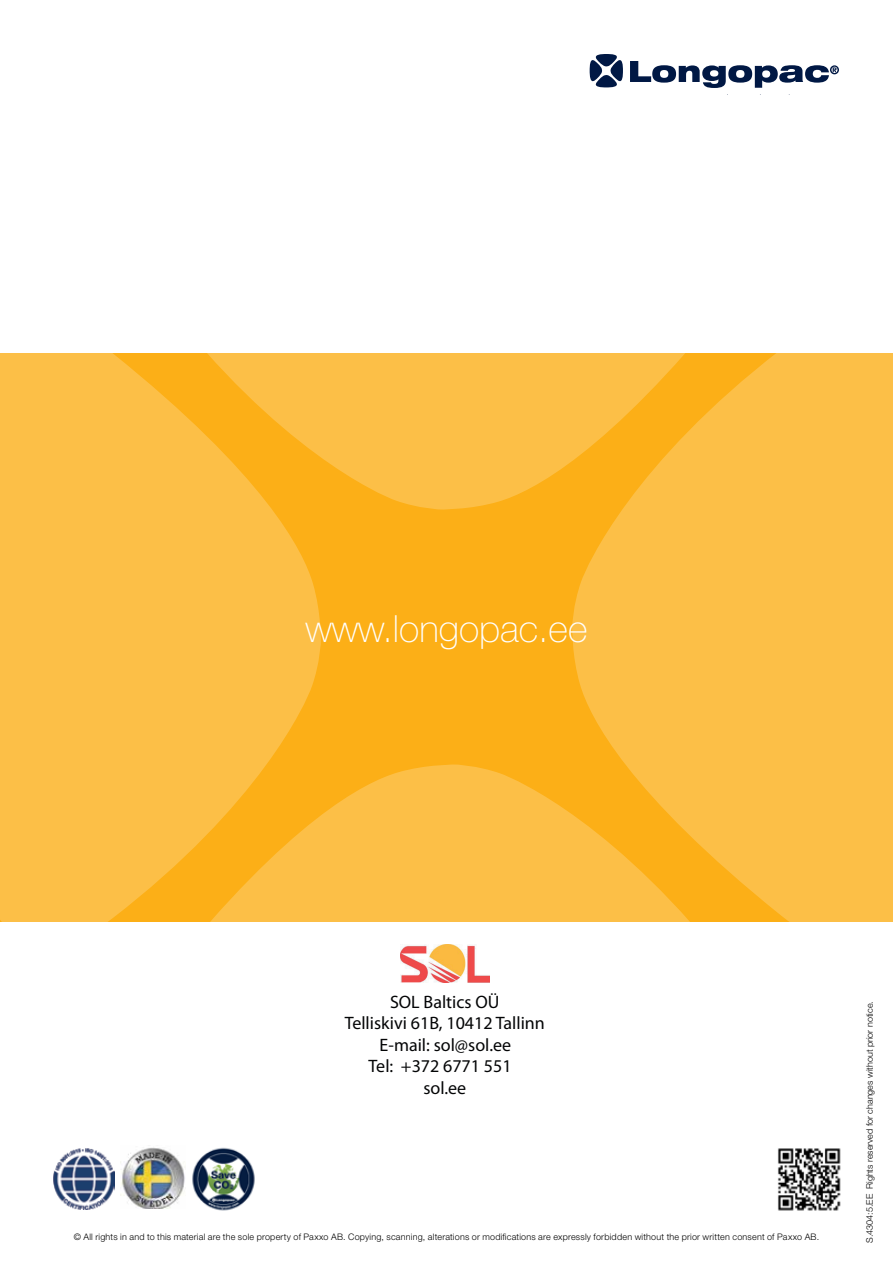
<style>
.page{position:relative;width:893px;height:1263px;background:#fff}
.page>*{position:absolute;margin:0;border:0;box-sizing:border-box;transform-origin:0 0}
.t1{font:100 37.5px "Helvetica Neue LT Std";color:#fff}
.t2{font:18px/21.6px "Myriad Pro";color:#040506;text-align:center}
.t3{font:300 9px "Helvetica Neue LT Std";letter-spacing:.025em;color:#000}
.t4{font:300 9px "Helvetica Neue LT Std";color:#000}
</style>
<div class="page">
<div style="left:0;top:353px;width:893px;height:568px;background:#fcaf17"></div>
<div style="left:0;top:353px;width:321px;height:569px;background:#fcbf47"></div>
<div style="left:572px;top:353px;width:321px;height:569px;background:#fcbf47"></div>
<svg style="left:45px;top:764px;width:801px;height:219px;fill:#fcbf47"></svg>
<svg style="left:51px;top:353px;width:800px;height:157px;fill:#fcbf47"></svg>
<svg style="left:630px;top:61px;width:209px;height:27px"></svg>
<svg style="left:590px;top:54px;width:33px;height:33px"></svg>
<img style="left:53px;top:1148px;width:62px;height:61px">
<img style="left:120px;top:1147px;width:65px;height:61px">
<img style="left:192px;top:1147px;width:63px;height:64px">
<img style="left:777px;top:1148px;width:64px;height:63px">
<img style="left:400px;top:945px;width:90px;height:37px">
<h1 class="t1" style="left:305px;top:607px;width:284px">www.longopac.ee</h1>
<h2 class="t2" style="left:345px;top:990px;width:202px">SOL Baltics OÜ<br>Telliskivi 61B, 10412 Tallinn<br>E-mail: sol@sol.ee<br>Tel: +372 6771 551<br>sol.ee</h2>
<p class="t3" style="left:74px;top:1231px;width:747px">© All rights in and to this material are the sole property of Paxxo AB. Copying, scanning, alterations or modifications are expressly forbidden without the prior written consent of Paxxo AB.</p>
<p class="t4" style="left:864px;top:1243px;width:243px;rotate:-90deg">S.4304:5.EE Rights reserved for changes without prior notice.</p>
</div>
